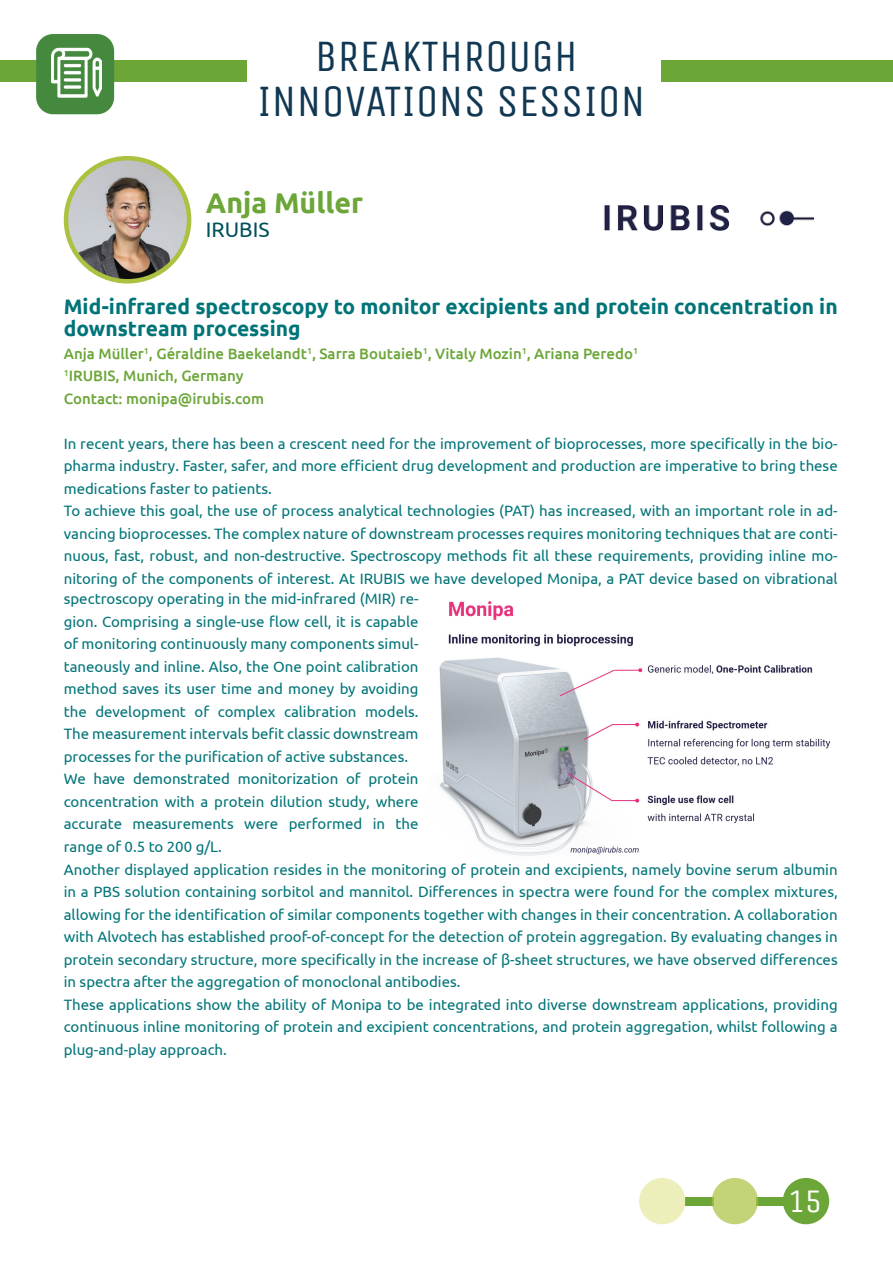
<style>
.page{position:relative;width:893px;height:1263px;background:#fff}
.page>*{position:absolute;margin:0;border:0;box-sizing:border-box;transform-origin:0 0}
.t1{font:45px "Unica One";color:#113853}
.t2{font:33px "Unica One";color:#fff}
.t3{font:700 28.5px "Ubuntu";color:#6ca639}
.t4{font:700 21px/22.5px "Ubuntu";color:#017478}
.t5{font:21px "Ubuntu";color:#00505a}
.t6{font:15px/22.5px "Ubuntu";color:#017478;text-align:justify}
.t7{font:500 15px "Ubuntu";color:#6ca639}
</style>
<div class="page">
<div style="left:0;top:60px;width:247px;height:21px;background:#6ca636"></div>
<div style="left:662px;top:60px;width:231px;height:21px;background:#6ca636"></div>
<div style="left:36px;top:34px;width:78px;height:80px;background:#45893e;border-radius:17px"></div>
<img style="left:51px;top:47px;width:50px;height:51px">
<div style="left:685px;top:1197px;width:28px;height:8px;background:#6ca639"></div>
<div style="left:756px;top:1197px;width:29px;height:8px;background:#6ca639"></div>
<div style="left:783px;top:1178px;width:46px;height:46px;background:#6ca639;border-radius:50%"></div>
<div style="left:712px;top:1178px;width:46px;height:46px;background:#c3d478;border-radius:50%"></div>
<div style="left:639px;top:1178px;width:46px;height:46px;background:#edefbb;border-radius:50%"></div>
<img style="left:66px;top:158px;width:123px;height:123px;border-radius:62px">
<div style="left:64px;top:156px;width:127px;height:128px;border:4px solid #aac23f;border-radius:50%"></div>
<img style="left:439px;top:601px;width:392px;height:255px">
<img style="left:604px;top:205px;width:210px;height:26px">
<p class="t1" style="left:315px;top:30px;width:265px">BREAKTHROUGH</p>
<p class="t1" style="left:258px;top:75px;width:390px">INNOVATIONS SESSION</p>
<p class="t3" style="left:206px;top:185px;width:159px">Anja Müller</p>
<p class="t5" style="left:206px;top:217px;width:65px">IRUBIS</p>
<p class="t4" style="left:64px;top:294px;width:775px">Mid-infrared spectroscopy to monitor excipients and protein concentration in downstream processing</p>
<p class="t7" style="left:64px;top:344px;width:576px">Anja Müller<sup>1</sup>, Géraldine Baekelandt<sup>1</sup>, Sarra Boutaieb<sup>1</sup>, Vitaly Mozin<sup>1</sup>, Ariana Peredo<sup>1</sup></p>
<p class="t7" style="left:64px;top:366px;width:181px"><sup>1</sup>IRUBIS, Munich, Germany</p>
<p class="t7" style="left:64px;top:389px;width:202px">Contact: monipa@irubis.com</p>
<p class="t6" style="left:64px;top:431px;width:775px">In recent years, there has been a crescent need for the improvement of bioprocesses, more specifically in the bio&shy;pharma industry. Faster, safer, and more efficient drug development and production are imperative to bring these medications faster to patients.</p>
<p class="t6" style="left:64px;top:499px;width:775px">To achieve this goal, the use of process analytical technologies (PAT) has increased, with an important role in ad&shy;vancing bioprocesses. The complex nature of downstream processes requires monitoring techniques that are conti&shy;nuous, fast, robust, and non-destructive. Spectroscopy methods fit all these requirements, providing inline mo&shy;nitoring of the components of interest. At IRUBIS we have developed Monipa, a PAT device based on vibrational</p>
<p class="t6" style="left:64px;top:587px;width:356px">spectroscopy operating in the mid-infrared (MIR) re&shy;gion. Comprising a single-use flow cell, it is capable of monitoring continuously many components simul&shy;taneously and inline. Also, the One point calibration method saves its user time and money by avoiding the development of complex calibration models.<br>The measurement intervals befit classic downstream processes for the purification of active substances.</p>
<p class="t6" style="left:64px;top:767px;width:356px">We have demonstrated monitorization of protein concentration with a protein dilution study, where accurate measurements were performed in the range of 0.5 to 200 g/L.</p>
<p class="t6" style="left:64px;top:858px;width:775px">Another displayed application resides in the monitoring of protein and excipients, namely bovine serum albumin in a PBS solution containing sorbitol and mannitol. Differences in spectra were found for the complex mixtures, allowing for the identification of similar components together with changes in their concentration. A collaboration with Alvotech has established proof-of-concept for the detection of protein aggregation. By evaluating changes in protein secondary structure, more specifically in the increase of β-sheet structures, we have observed differences in spectra after the aggregation of monoclonal antibodies.</p>
<p class="t6" style="left:64px;top:993px;width:775px">These applications show the ability of Monipa to be integrated into diverse downstream applications, providing continuous inline monitoring of protein and excipient concentrations, and protein aggregation, whilst following a plug-and-play approach.</p>
<p class="t2" style="left:788px;top:1182px;width:35px">15</p>
</div>
